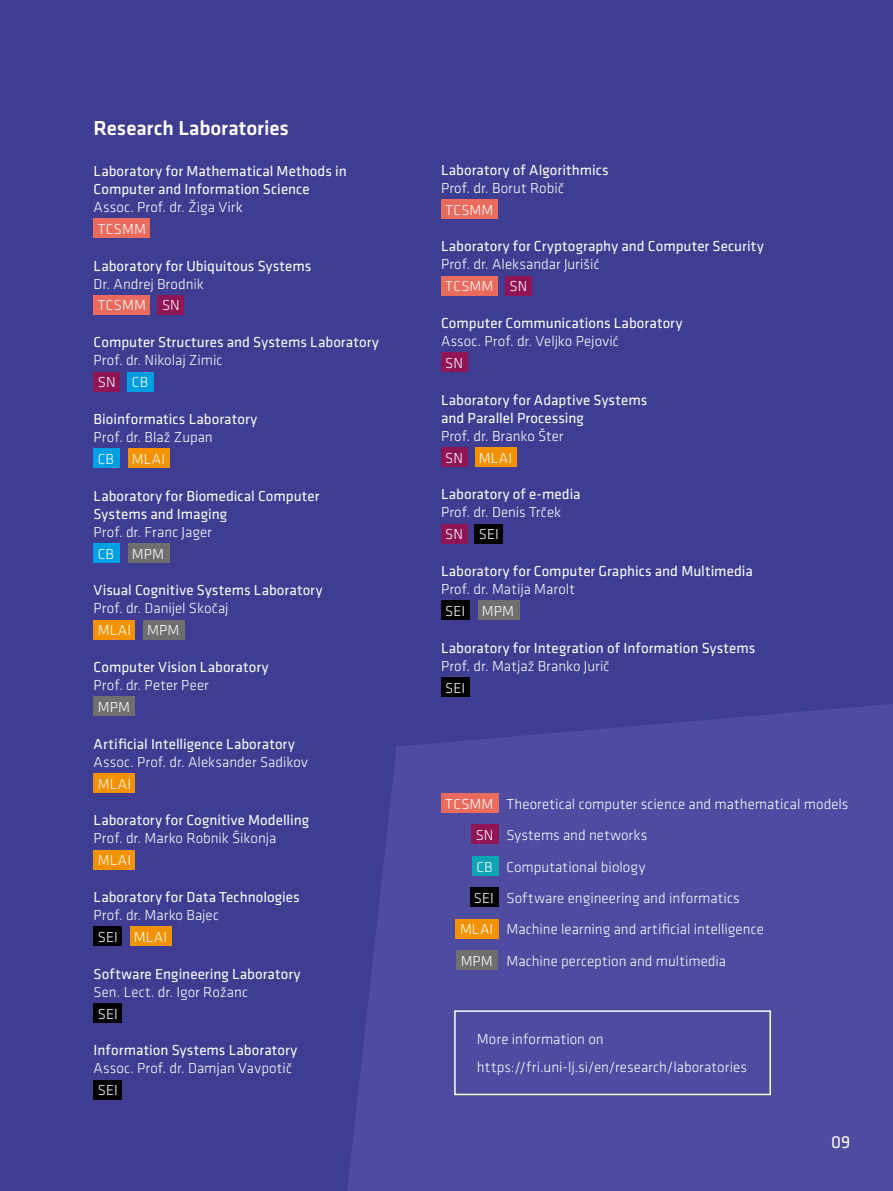
<style>
.page{position:relative;width:893px;height:1191px;background:#3e3d91}
.page>*{position:absolute;margin:0;border:0;box-sizing:border-box;transform-origin:0 0}
.t1{font:500 21px "Klavika";letter-spacing:-.005em;color:#fff}
.t2{font:18px "Klavika";color:#fff}
.t3{font:300 15px/31.5px "Klavika";letter-spacing:.005em;color:#fff}
.t4{font:15px/18px "Klavika";letter-spacing:.005em;color:#fff}
</style>
<div class="page">
<svg style="left:347px;top:704px;width:546px;height:487px;fill:#4e4ba1"></svg>
<div style="left:94px;top:218px;width:56px;height:20px;background:#e86b5e"></div>
<div style="left:94px;top:295px;width:56px;height:20px;background:#e86b5e"></div>
<div style="left:441px;top:199px;width:57px;height:20px;background:#e86b5e"></div>
<div style="left:441px;top:276px;width:57px;height:19px;background:#e86b5e"></div>
<div style="left:158px;top:295px;width:26px;height:20px;background:#8f1556"></div>
<div style="left:505px;top:276px;width:26px;height:19px;background:#8f1556"></div>
<div style="left:441px;top:352px;width:26px;height:20px;background:#8f1556"></div>
<div style="left:94px;top:372px;width:26px;height:19px;background:#8f1556"></div>
<div style="left:441px;top:447px;width:26px;height:20px;background:#8f1556"></div>
<div style="left:94px;top:448px;width:26px;height:20px;background:#009fe3"></div>
<div style="left:94px;top:543px;width:26px;height:20px;background:#009fe3"></div>
<div style="left:128px;top:372px;width:26px;height:19px;background:#009fe3"></div>
<div style="left:94px;top:926px;width:28px;height:20px;background:#000"></div>
<div style="left:94px;top:1079px;width:28px;height:20px;background:#000"></div>
<div style="left:441px;top:677px;width:29px;height:20px;background:#000"></div>
<div style="left:441px;top:600px;width:29px;height:20px;background:#000"></div>
<div style="left:94px;top:1003px;width:28px;height:19px;background:#000"></div>
<div style="left:94px;top:849px;width:41px;height:20px;background:#f39200"></div>
<div style="left:94px;top:619px;width:41px;height:20px;background:#f39200"></div>
<div style="left:94px;top:773px;width:41px;height:19px;background:#f39200"></div>
<div style="left:128px;top:448px;width:41px;height:20px;background:#f39200"></div>
<div style="left:130px;top:926px;width:41px;height:20px;background:#f39200"></div>
<div style="left:475px;top:447px;width:42px;height:20px;background:#f39200"></div>
<div style="left:128px;top:543px;width:41px;height:20px;background:#706f6f"></div>
<div style="left:143px;top:619px;width:42px;height:20px;background:#706f6f"></div>
<div style="left:94px;top:696px;width:41px;height:20px;background:#706f6f"></div>
<div style="left:478px;top:600px;width:41px;height:20px;background:#706f6f"></div>
<div style="left:441px;top:793px;width:58px;height:20px;background:#e86b5e"></div>
<div style="left:471px;top:824px;width:28px;height:20px;background:#8f1556"></div>
<div style="left:472px;top:856px;width:26px;height:19px;background:#0ca5b3"></div>
<div style="left:470px;top:887px;width:28px;height:20px;background:#000"></div>
<div style="left:456px;top:919px;width:43px;height:19px;background:#f39200"></div>
<div style="left:456px;top:950px;width:42px;height:20px;background:#706f6f"></div>
<div style="left:441px;top:524px;width:26px;height:19px;background:#8f1556"></div>
<div style="left:475px;top:524px;width:28px;height:19px;background:#000"></div>
<div style="left:454px;top:1010px;width:317px;height:85px;border:2px solid #fff"></div>
<h1 class="t1" style="left:94px;top:116px;width:197px">Research Laboratories</h1>
<p class="t4" style="left:94px;top:162px;width:255px">Laboratory for Mathematical Methods in<br>Computer and Information Science</p>
<p class="t3" style="left:94px;top:191px;width:151px">Assoc. Prof. dr. Žiga Virk</p>
<p class="t3" style="left:98px;top:213px;width:50px">TCSMM</p>
<p class="t4" style="left:94px;top:257px;width:219px">Laboratory for Ubiquitous Systems</p>
<p class="t3" style="left:94px;top:268px;width:112px">Dr. Andrej Brodnik</p>
<p class="t3" style="left:98px;top:290px;width:50px">TCSMM</p>
<p class="t3" style="left:162px;top:290px;width:19px">SN</p>
<p class="t4" style="left:94px;top:333px;width:287px">Computer Structures and Systems Laboratory</p>
<p class="t3" style="left:94px;top:345px;width:131px">Prof. dr. Nikolaj Zimic</p>
<p class="t3" style="left:98px;top:367px;width:19px">SN</p>
<p class="t3" style="left:132px;top:367px;width:18px">CB</p>
<p class="t4" style="left:94px;top:410px;width:165px">Bioinformatics Laboratory</p>
<p class="t3" style="left:94px;top:421px;width:121px">Prof. dr. Blaž Zupan</p>
<p class="t4" style="left:441px;top:161px;width:169px">Laboratory of Algorithmics</p>
<p class="t3" style="left:441px;top:172px;width:124px">Prof. dr. Borut Robič</p>
<p class="t3" style="left:445px;top:194px;width:50px">TCSMM</p>
<p class="t4" style="left:441px;top:238px;width:324px">Laboratory for Cryptography and Computer Security</p>
<p class="t3" style="left:441px;top:249px;width:160px">Prof. dr. Aleksandar Jurišić</p>
<p class="t3" style="left:445px;top:271px;width:50px">TCSMM</p>
<p class="t3" style="left:509px;top:271px;width:19px">SN</p>
<p class="t4" style="left:441px;top:314px;width:243px">Computer Communications Laboratory</p>
<p class="t3" style="left:441px;top:326px;width:179px">Assoc. Prof. dr. Veljko Pejović</p>
<p class="t3" style="left:445px;top:347px;width:19px">SN</p>
<p class="t4" style="left:441px;top:391px;width:208px">Laboratory for Adaptive Systems and Parallel Processing</p>
<p class="t3" style="left:441px;top:420px;width:124px">Prof. dr. Branko Šter</p>
<p class="t3" style="left:98px;top:443px;width:18px">CB</p>
<p class="t3" style="left:445px;top:442px;width:19px">SN</p>
<p class="t3" style="left:132px;top:443px;width:35px">MLAI</p>
<p class="t3" style="left:479px;top:442px;width:35px">MLAI</p>
<p class="t4" style="left:94px;top:487px;width:227px">Laboratory for Biomedical Computer<br>Systems and Imaging</p>
<p class="t3" style="left:94px;top:516px;width:120px">Prof. dr. Franc Jager</p>
<p class="t3" style="left:98px;top:538px;width:18px">CB</p>
<p class="t3" style="left:132px;top:538px;width:34px">MPM</p>
<p class="t4" style="left:94px;top:581px;width:230px">Visual Cognitive Systems Laboratory</p>
<p class="t3" style="left:94px;top:593px;width:137px">Prof. dr. Danijel Skočaj</p>
<p class="t3" style="left:98px;top:615px;width:35px">MLAI</p>
<p class="t3" style="left:147px;top:615px;width:34px">MPM</p>
<p class="t4" style="left:94px;top:658px;width:176px">Computer Vision Laboratory</p>
<p class="t3" style="left:94px;top:669px;width:117px">Prof. dr. Peter Peer</p>
<p class="t3" style="left:98px;top:691px;width:34px">MPM</p>
<p class="t4" style="left:94px;top:735px;width:203px">Artificial Intelligence Laboratory</p>
<p class="t3" style="left:94px;top:746px;width:216px">Assoc. Prof. dr. Aleksander Sadikov</p>
<p class="t3" style="left:98px;top:768px;width:35px">MLAI</p>
<p class="t4" style="left:94px;top:811px;width:217px">Laboratory for Cognitive Modelling</p>
<p class="t3" style="left:94px;top:823px;width:184px">Prof. dr. Marko Robnik Šikonja</p>
<p class="t3" style="left:98px;top:844px;width:35px">MLAI</p>
<p class="t4" style="left:94px;top:888px;width:208px">Laboratory for Data Technologies</p>
<p class="t3" style="left:94px;top:899px;width:127px">Prof. dr. Marko Bajec</p>
<p class="t3" style="left:98px;top:921px;width:22px">SEI</p>
<p class="t3" style="left:134px;top:921px;width:35px">MLAI</p>
<p class="t4" style="left:94px;top:965px;width:209px">Software Engineering Laboratory</p>
<p class="t3" style="left:94px;top:976px;width:156px">Sen. Lect. dr. Igor Rožanc</p>
<p class="t3" style="left:98px;top:998px;width:22px">SEI</p>
<p class="t4" style="left:94px;top:1041px;width:205px">Information Systems Laboratory</p>
<p class="t3" style="left:94px;top:1053px;width:200px">Assoc. Prof. dr. Damjan Vavpotič</p>
<p class="t3" style="left:98px;top:1074px;width:22px">SEI</p>
<p class="t4" style="left:441px;top:486px;width:141px">Laboratory of e-media</p>
<p class="t3" style="left:441px;top:497px;width:122px">Prof. dr. Denis Trček</p>
<p class="t3" style="left:445px;top:519px;width:55px">SN SEI</p>
<p class="t4" style="left:441px;top:562px;width:313px">Laboratory for Computer Graphics and Multimedia</p>
<p class="t3" style="left:441px;top:573px;width:135px">Prof. dr. Matija Marolt</p>
<p class="t3" style="left:445px;top:595px;width:22px">SEI</p>
<p class="t3" style="left:482px;top:595px;width:34px">MPM</p>
<p class="t4" style="left:441px;top:639px;width:316px">Laboratory for Integration of Information Systems</p>
<p class="t3" style="left:441px;top:650px;width:170px">Prof. dr. Matjaž Branko Jurič</p>
<p class="t3" style="left:445px;top:672px;width:22px">SEI</p>
<p class="t3" style="left:445px;top:788px;width:50px;text-align:right">TCSMM<br>SN<br>CB<br>SEI<br>MLAI<br>MPM</p>
<p class="t3" style="left:506px;top:788px;width:343px">Theoretical computer science and mathematical models Systems and networks<br>Computational biology<br>Software engineering and informatics<br>Machine learning and artificial intelligence<br>Machine perception and multimedia</p>
<p class="t3" style="left:477px;top:1025px;width:271px;line-height:28px">More information on https://fri.uni-lj.si/en/research/laboratories</p>
<p class="t2" style="left:831px;top:1132px;width:21px">09</p>
</div>
